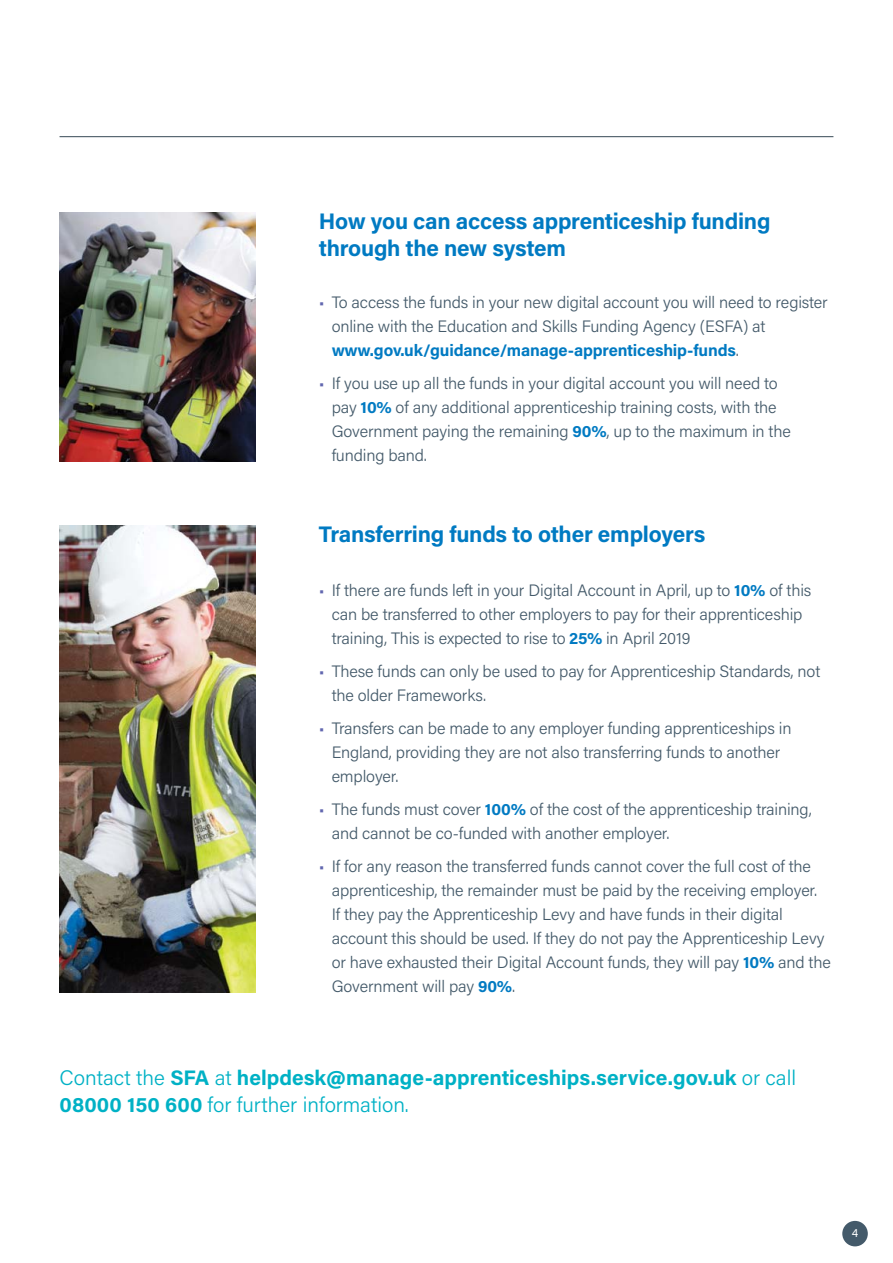
<style>
.page{position:relative;width:893px;height:1263px;background:#fff}
.page>*{position:absolute;margin:0;border:0;box-sizing:border-box;transform-origin:0 0}
.t1{font:700 22.5px/27px "Acumin Pro";letter-spacing:-.01em;color:#007ac2}
.t2{font:700 21px/27px "Acumin Pro";color:#00b1c5}
.t3{font:300 16.5px/24px "Acumin Pro";letter-spacing:-.01em;color:#445a6a}
.t4{font:700 16.5px "Acumin Pro";letter-spacing:-.01em;color:#007ac2}
.t5{font:12px "Acumin Pro";color:#fff}
.s1{color:#6166af}
.s2{font-weight:300;color:#445a6a}
.s3{font-weight:700;color:#007ac2}
.s4{font-weight:300}
</style>
<div class="page">
<div style="left:842px;top:1221px;width:26px;height:25px;background:#445a6a;border-radius:50%"></div>
<hr style="left:60px;top:136px;width:773px;height:1px;background:#4d5d68">
<img style="left:60px;top:212px;width:195px;height:249px">
<img style="left:60px;top:526px;width:195px;height:467px">
<p class="t1" style="left:319px;top:206px;width:453px">How you can access apprenticeship funding through the new system</p>
<p class="t3" style="left:332px;top:290px;width:497px;text-indent:-13px"><span class="s1">•</span> To access the funds in your new digital account you will need to register online with the Education and Skills Funding Agency (ESFA) at</p>
<p class="t4" style="left:332px;top:339px;width:409px">www.gov.uk/guidance/manage-apprenticeship-funds<span class="s2">.</span></p>
<p class="t3" style="left:332px;top:371px;width:461px;text-indent:-13px"><span class="s1">•</span> If you use up all the funds in your digital account you will need to pay <span class="s3">10%</span> of any additional apprenticeship training costs, with the Government paying the remaining <span class="s3">90%</span>, up to the maximum in the funding band.</p>
<p class="t1" style="left:319px;top:520px;width:388px">Transferring funds to other employers</p>
<p class="t3" style="left:332px;top:577px;width:481px;text-indent:-13px"><span class="s1">•</span> If there are funds left in your Digital Account in April, up to <span class="s3">10%</span> of this can be transferred to other employers to pay for their apprenticeship training, This is expected to rise to <span class="s3">25%</span> in April 2019</p>
<p class="t3" style="left:332px;top:658px;width:490px;text-indent:-13px"><span class="s1">•</span> These funds can only be used to pay for Apprenticeship Standards, not the older Frameworks.</p>
<p class="t3" style="left:332px;top:715px;width:461px;text-indent:-13px"><span class="s1">•</span> Transfers can be made to any employer funding apprenticeships in<br>England, providing they are not also transferring funds to another employer.</p>
<p class="t3" style="left:332px;top:796px;width:482px;text-indent:-13px"><span class="s1">•</span> The funds must cover <span class="s3">100%</span> of the cost of the apprenticeship training, and cannot be co-funded with another employer.</p>
<p class="t3" style="left:332px;top:853px;width:501px;text-indent:-13px"><span class="s1">•</span> If for any reason the transferred funds cannot cover the full cost of the apprenticeship, the remainder must be paid by the receiving employer.<br>If they pay the Apprenticeship Levy and have funds in their digital account this should be used. If they do not pay the Apprenticeship Levy or have exhausted their Digital Account funds, they will pay <span class="s3">10%</span> and the Government will pay <span class="s3">90%</span>.</p>
<p class="t2" style="left:60px;top:1063px;width:738px"><span class="s4">Contact the</span> SFA <span class="s4">at</span> helpdesk@manage-apprenticeships.service.gov.uk <span class="s4">or call<br></span>08000 150 600 <span class="s4">for further information.</span></p>
<p class="t5" style="left:852px;top:1225px;width:8px">4</p>
</div>
